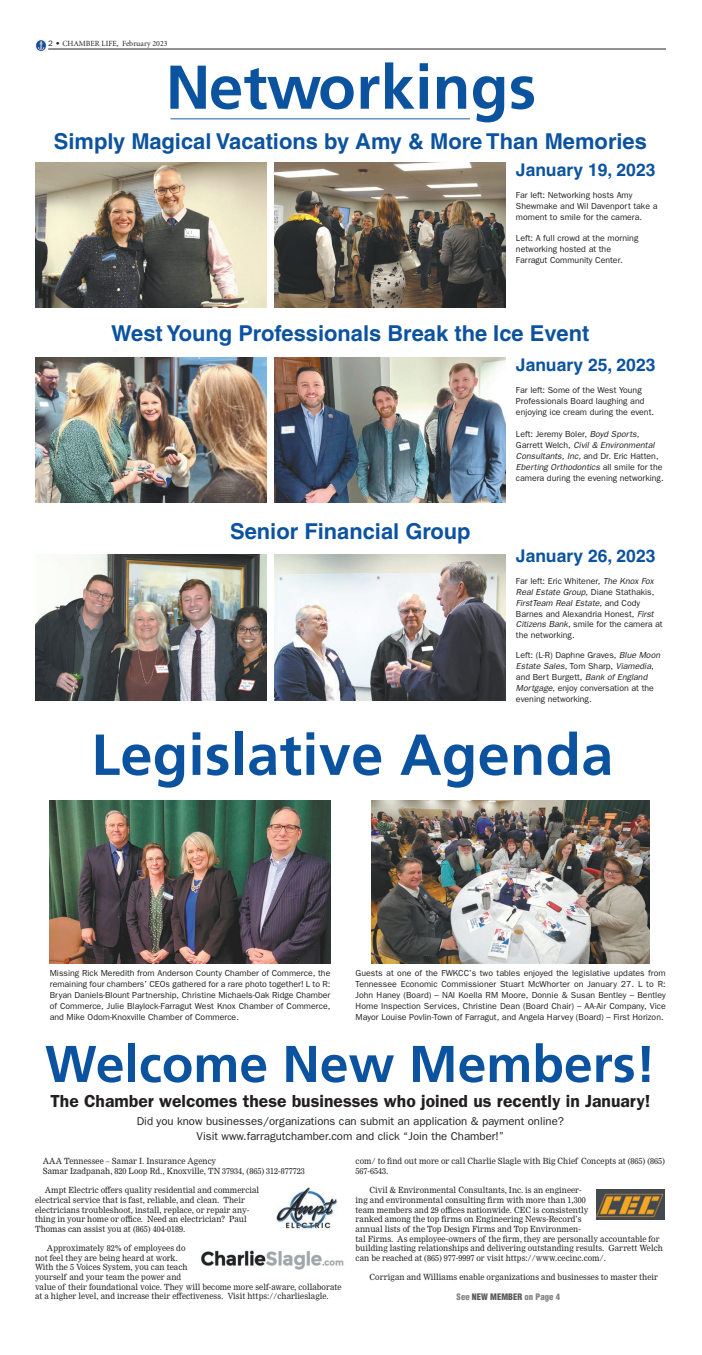
<style>
.page{position:relative;width:702px;height:1355px;background:#fff}
.page>*{position:absolute;margin:0;border:0;box-sizing:border-box;transform-origin:0 0}
.Body_Text{font:700 61.69px "Frutiger";letter-spacing:.005em;color:#0c539f}
.Body_Text-2{font:700 57.75px "Frutiger";letter-spacing:.005em;color:#0c539f}
.Photo_Kicker{font:700 51.62px "Frutiger";color:#0c539f}
.Subhead_1{font:700 21.88px "Helvetica";color:#0c539f}
.Cutline{font:600 17.5px "Franklin Gothic";color:#231f20}
.Subhead_1-2{font:700 17.5px "Helvetica";color:#0c539f}
.Cutline-2{font:11.38px "Franklin Gothic";color:#231f20}
.Cutline-3{font:8.75px/10.9px "Franklin Gothic";color:#231f20}
.t1{font:900 condensed 8.75px "Helvetica";color:#808285}
.Body_Text-3{font:8.31px/9.6px "Nimrod MT Std";letter-spacing:.005em;color:#231f20;scale:.95 1}
.t2{font:7.88px "Minion";color:#231f20}
.s1{font-family:"Franklin Gothic"}
.s2{font-style:italic}
.s3{color:#57585a}
</style>
<div class="page">
<hr style="left:48px;top:49px;width:617px;height:1px;background:#231f20">
<svg style="left:35px;top:40px;width:12px;height:11px"></svg>
<hr style="left:170px;top:118px;width:300px;height:2px;background:#0c539f">
<img style="left:35px;top:162px;width:231px;height:145px">
<img style="left:274px;top:162px;width:231px;height:145px">
<img style="left:35px;top:357px;width:231px;height:146px">
<img style="left:274px;top:357px;width:231px;height:146px">
<img style="left:35px;top:555px;width:231px;height:145px">
<img style="left:274px;top:555px;width:231px;height:145px">
<img style="left:276px;top:1187px;width:62px;height:43px">
<img style="left:201px;top:1250px;width:143px;height:20px">
<img style="left:596px;top:1189px;width:68px;height:30px">
<img style="left:50px;top:800px;width:280px;height:163px">
<img style="left:372px;top:800px;width:277px;height:163px">
<p class="t2" style="left:48px;top:39px;width:121px"><span class="s1">2 •</span> CHAMBER LIFE, February 2023</p>
<p class="Body_Text" style="left:166px;top:51px;width:372px">Networkings</p>
<p class="Subhead_1" style="left:54px;top:128px;width:594px">Simply Magical Vacations by Amy &amp; More Than Memories</p>
<p class="Subhead_1-2" style="left:515px;top:159px;width:141px">January 19, 2023</p>
<p class="Cutline-3" style="left:515px;top:189px;width:143px">Far left: Networking hosts Amy<br>Shewmake and Wil Davenport take a moment to smile for the camera.</p>
<p class="Cutline-3" style="left:515px;top:233px;width:124px">Left: A full crowd at the morning networking hosted at the</p>
<p class="Cutline-3" style="left:515px;top:255px;width:108px">Farragut Community Center.</p>
<p class="Subhead_1" style="left:111px;top:320px;width:479px">West Young Professionals Break the Ice Event</p>
<p class="Subhead_1" style="left:230px;top:517px;width:242px">Senior Financial Group</p>
<p class="Subhead_1-2" style="left:515px;top:354px;width:141px">January 25, 2023</p>
<p class="Cutline-3" style="left:515px;top:384px;width:140px">Far left: Some of the West Young<br>Professionals Board laughing and enjoying ice cream during the event.</p>
<p class="Cutline-3" style="left:515px;top:428px;width:149px">Left: Jeremy Boler, <span class="s2">Boyd Sports</span>, Garrett Welch, <span class="s2">Civil &amp; Environmental Consultants, Inc,</span> and Dr. Eric Hatten, <span class="s2">Eberting Orthodontics</span> all smile for the camera during the evening networking.</p>
<p class="Subhead_1-2" style="left:515px;top:545px;width:141px">January 26, 2023</p>
<p class="Cutline-3" style="left:515px;top:575px;width:148px">Far left: Eric Whitener, <span class="s2">The Knox Fox<br>Real Estate Group</span>, Diane Stathakis,<br><span class="s2">FirstTeam Real Estate</span>, and Cody<br>Barnes and Alexandria Honest, <span class="s2">First<br>Citizens Bank</span>, smile for the camera at the networking.</p>
<p class="Cutline-3" style="left:515px;top:649px;width:146px">Left: (L-R) Daphne Graves, <span class="s2">Blue Moon<br>Estate Sales</span>, Tom Sharp, <span class="s2">Viamedia</span>, and Bert Burgett, <span class="s2">Bank of England<br>Mortgage</span>, enjoy conversation at the evening networking.</p>
<p class="Body_Text-2" style="left:91px;top:721px;width:523px">Legislative Agenda</p>
<p class="Cutline-3" style="left:50px;top:967px;width:282px;text-align:justify">Missing Rick Meredith from Anderson County Chamber of Commerce, the remaining four chambers’ CEOs gathered for a rare photo together! L to R:<br>Bryan Daniels-Blount Partnership, Christine Michaels-Oak Ridge Chamber of Commerce, Julie Blaylock-Farragut West Knox Chamber of Commerce, and Mike Odom-Knoxville Chamber of Commerce.</p>
<p class="Cutline-3" style="left:355px;top:967px;width:311px;text-align:justify">Guests at one of the FWKCC’s two tables enjoyed the legislative updates from Tennessee Economic Commissioner Stuart McWhorter on January 27. L to R:<br>John Haney (Board) – NAI Koella RM Moore, Donnie &amp; Susan Bentley – Bentley Home Inspection Services, Christine Dean (Board Chair) – AA-Air Company, Vice Mayor Louise Povlin-Town of Farragut, and Angela Harvey (Board) – First Horizon.</p>
<p class="Photo_Kicker" style="left:45px;top:1033px;width:612px">Welcome New Members!</p>
<p class="Cutline" style="left:50px;top:1090px;width:601px">The Chamber welcomes these businesses who joined us recently in January!</p>
<p class="Cutline-2" style="left:137px;top:1114px;width:428px">Did you know businesses/organizations can submit an application &amp; payment online?</p>
<p class="Cutline-2" style="left:196px;top:1129px;width:309px">Visit www.farragutchamber.com and click “Join the Chamber!”</p>
<p class="Body_Text-3" style="left:43px;top:1156px;width:184px">AAA Tennessee – Samar I. Insurance Agency</p>
<p class="Body_Text-3" style="left:43px;top:1165px;width:277px">Samar Izadpanah, 820 Loop Rd., Knoxville, TN 37934, (865) 312-877723</p>
<p class="Body_Text-3" style="left:35px;top:1185px;width:237px;text-indent:10px">Ampt Electric offers quality residential and commercial electrical service that is fast, reliable, and clean. Their electricians troubleshoot, install, replace, or repair any&shy;thing in your home or office. Need an electrician? Paul Thomas can assist you at (865) 404-0189.</p>
<p class="Body_Text-3" style="left:35px;top:1242px;width:324px;text-indent:12px">Approximately 82% of employees do<br>not feel they are being heard at work.<br>With the 5 Voices System, you can teach<br>yourself and your team the power and<br>value of their foundational voice. They will become more self-aware, collaborate at a higher level, and increase their effectiveness. Visit https://charlieslagle.</p>
<p class="Body_Text-3" style="left:355px;top:1156px;width:327px">com/ to find out more or call Charlie Slagle with Big Chief Concepts at (865) (865)<br>567-6543.</p>
<p class="Body_Text-3" style="left:355px;top:1185px;width:324px;text-indent:14px">Civil &amp; Environmental Consultants, Inc. is an engineer-<br>ing and environmental consulting firm with more than 1,300<br>team members and 29 offices nationwide. CEC is consistently<br>ranked among the top firms on Engineering News-Record’s<br>annual lists of the Top Design Firms and Top Environmen-<br>tal Firms. As employee-owners of the firm, they are personally accountable for building lasting relationships and delivering outstanding results. Garrett Welch can be reached at (865) 977-9997 or visit https://www.cecinc.com/.</p>
<p class="Body_Text-3" style="left:369px;top:1271px;width:305px">Corrigan and Williams enable organizations and businesses to master their</p>
<p class="t1" style="left:456px;top:1290px;width:105px">See <span class="s3">NEW MEMBER</span> on Page 4</p>
</div>
